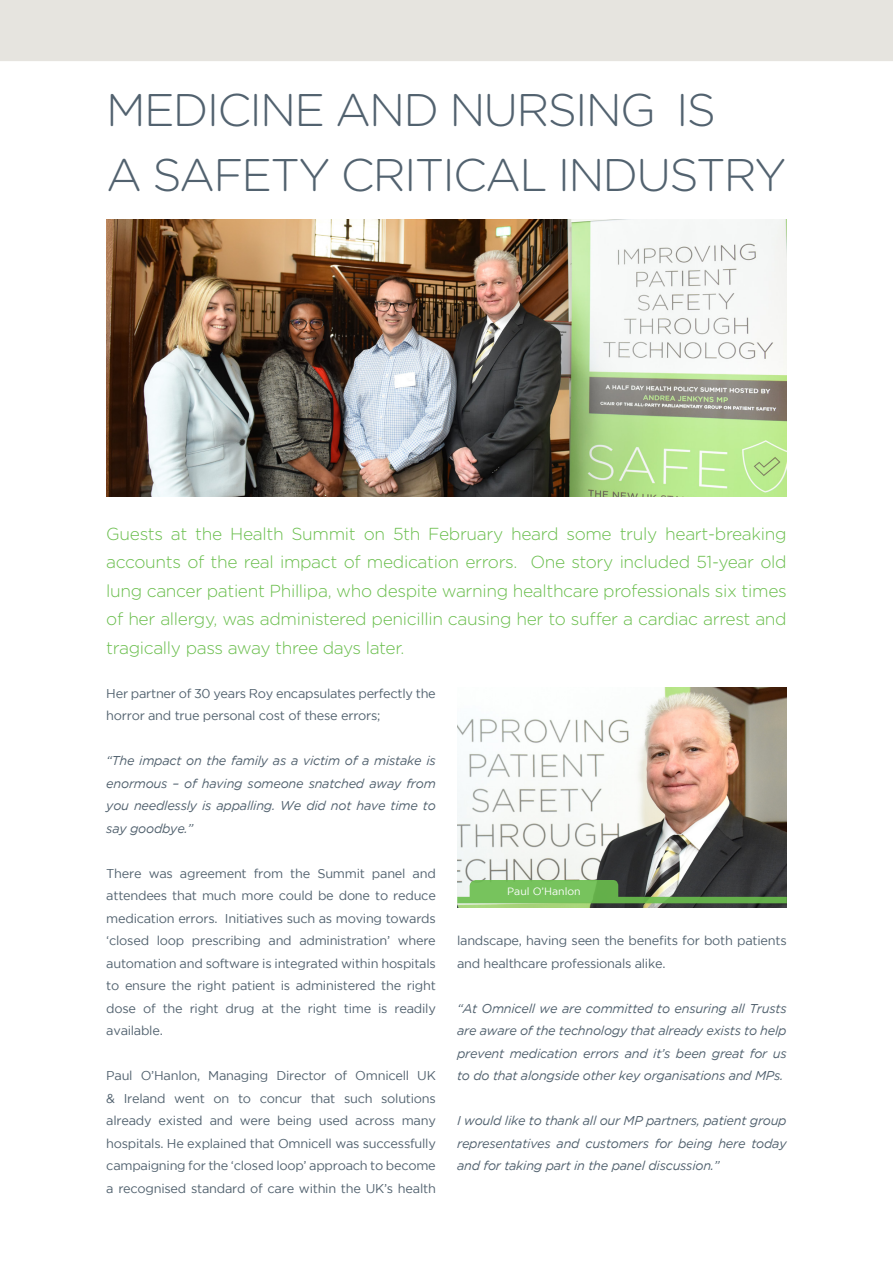
<style>
.page{position:relative;width:893px;height:1263px;background:#fff}
.page>*{position:absolute;margin:0;border:0;box-sizing:border-box;transform-origin:0 0}
.t1{font:300 45.75px/64.8px "Gotham Rounded";letter-spacing:-.04em;color:#52626f}
.INTRO_PARA{font:300 17.4px/28.5px "Gotham Rounded";letter-spacing:-.02em;color:#6abe4d;text-align:justify}
.Body_Copy{font:12.75px/22.5px "Gotham";letter-spacing:-.02em;color:#52626f}
.Body_Copy-2{font:italic 12.75px/22.5px "Gotham";letter-spacing:-.02em;color:#52626f;text-align:justify}
.t2{font:10.5px "Gotham";color:#fff}
</style>
<div class="page">
<div style="left:0;top:0;width:893px;height:61px;background:#e6e4df"></div>
<img style="left:106px;top:219px;width:681px;height:277px">
<img style="left:457px;top:687px;width:330px;height:220px">
<svg style="left:457px;top:880px;width:330px;height:23px;background:#659356"></svg>
<p class="t1" style="left:106px;top:75px;width:682px">MEDICINE AND NURSING IS<br>A SAFETY CRITICAL INDUSTRY</p>
<p class="INTRO_PARA" style="left:106px;top:518px;width:682px">Guests at the Health Summit on 5th February heard some truly heart-breaking accounts of the real impact of medication errors. One story included 51-year old lung cancer patient Phillipa, who despite warning healthcare professionals six times of her allergy, was administered penicillin causing her to suffer a cardiac arrest and tragically pass away three days later.</p>
<p class="Body_Copy" style="left:106px;top:682px;width:331px">Her partner of 30 years Roy encapsulates perfectly the horror and true personal cost of these errors;</p>
<p class="Body_Copy-2" style="left:106px;top:749px;width:331px">“The impact on the family as a victim of a mistake is enormous – of having someone snatched away from you needlessly is appalling. We did not have time to say goodbye.”</p>
<p class="Body_Copy" style="left:106px;top:862px;width:331px;text-align:justify">There was agreement from the Summit panel and attendees that much more could be done to reduce medication errors. Initiatives such as moving towards ‘closed loop prescribing and administration’ where automation and software is integrated within hospitals to ensure the right patient is administered the right dose of the right drug at the right time is readily available.</p>
<p class="Body_Copy" style="left:106px;top:1064px;width:331px;text-align:justify">Paul O’Hanlon, Managing Director of Omnicell UK &amp; Ireland went on to concur that such solutions already existed and were being used across many hospitals. He explained that Omnicell was successfully campaigning for the ‘closed loop’ approach to become a recognised standard of care within the UK’s health</p>
<p class="t2" style="left:507px;top:885px;width:75px">Paul O’Hanlon</p>
<p class="Body_Copy" style="left:457px;top:929px;width:331px">landscape, having seen the benefits for both patients and healthcare professionals alike.</p>
<p class="Body_Copy-2" style="left:457px;top:997px;width:331px">“At Omnicell we are committed to ensuring all Trusts are aware of the technology that already exists to help prevent medication errors and it’s been great for us to do that alongside other key organisations and MPs.</p>
<p class="Body_Copy-2" style="left:457px;top:1109px;width:331px">I would like to thank all our MP partners, patient group representatives and customers for being here today and for taking part in the panel discussion.”</p>
</div>
